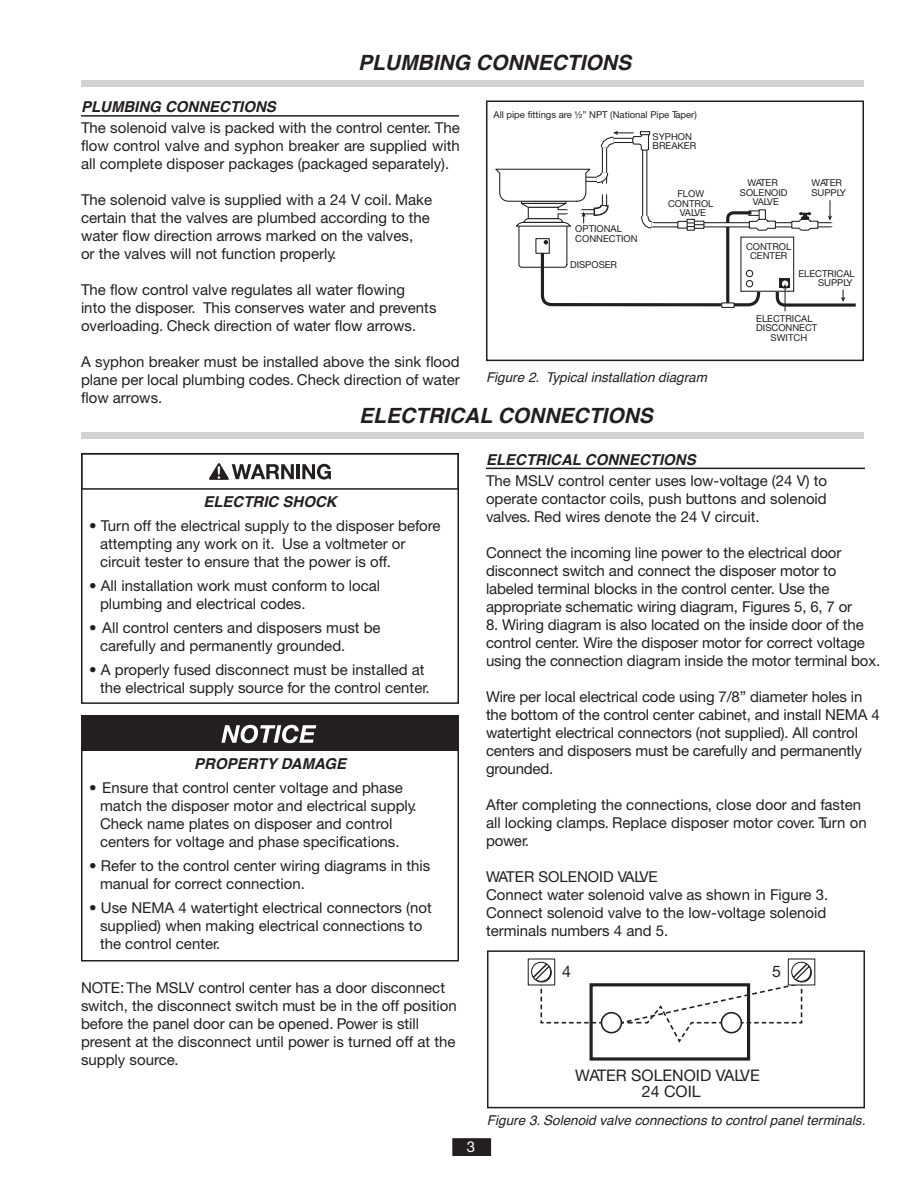
<style>
.page{position:relative;width:918px;height:1188px;background:#fff}
.page>*{position:absolute;margin:0;border:0;box-sizing:border-box;transform-origin:0 0}
.t1{font:italic 700 21px "Helvetica";color:#231f20}
.t2{font:15.9px/15.9px "Helvetica Neue";color:#231f20;text-align:center}
.t3{font:15px/18px "Helvetica Neue";color:#231f20}
.t4{font:italic 700 15px "Helvetica";color:#231f20}
.t5{font:15px "Helvetica Neue";color:#fff}
.t6{font:italic 13.5px "Helvetica";color:#231f20}
.t7{font:9.45px/9.4px "Helvetica Neue";color:#231f20;text-align:center}
</style>
<div class="page">
<div style="left:453px;top:1139px;width:37px;height:16px;background:#231f20"></div>
<div style="left:452px;top:1138px;width:39px;height:18px;border:2px solid #231f20"></div>
<div style="left:81px;top:80px;width:783px;height:6px;background:#d1d2d4"></div>
<svg style="left:495px;top:131px;width:361px;height:180px"></svg>
<div style="left:486px;top:100px;width:378px;height:261px;border:2px solid #231f20"></div>
<hr style="left:81px;top:115px;width:378px;height:2px;background:#231f20">
<div style="left:81px;top:453px;width:378px;height:251px;border:2px solid #231f20"></div>
<div style="left:81px;top:432px;width:783px;height:7px;background:#d1d2d4"></div>
<div style="left:81px;top:716px;width:378px;height:246px;border:2px solid #231f20"></div>
<hr style="left:486px;top:468px;width:379px;height:1px;background:#231f20">
<div style="left:487px;top:950px;width:378px;height:158px;border:2px solid #231f20"></div>
<div style="left:590px;top:983px;width:160px;height:78px;border:3px solid #231f20"></div>
<div style="left:528px;top:958px;width:27px;height:27px;border:1px solid #231f20"></div>
<svg style="left:530px;top:961px;width:283px;height:83px"></svg>
<svg style="left:209px;top:463px;width:85px;height:17px"></svg>
<hr style="left:296px;top:464px;width:4px;height:15px;background:#231f20">
<svg style="left:302px;top:464px;width:29px;height:16px"></svg>
<div style="left:81px;top:453px;width:378px;height:37px;border:2px solid #231f20"></div>
<div style="left:81px;top:716px;width:378px;height:35px;background:#231f20"></div>
<svg style="left:221px;top:725px;width:95px;height:18px"></svg>
<h1 class="t1" style="left:358px;top:46px;width:275px">PLUMBING CONNECTIONS</h1>
<p class="t4" style="left:81px;top:94px;width:196px">PLUMBING CONNECTIONS</p>
<p class="t3" style="left:81px;top:119px;width:380px;text-align:justify">The solenoid valve is packed with the control center. The flow control valve and syphon breaker are supplied with all complete disposer packages (packaged separately).</p>
<p class="t3" style="left:81px;top:191px;width:353px">The solenoid valve is supplied with a 24 V coil. Make certain that the valves are plumbed according to the water flow direction arrows marked on the valves,<br>or the valves will not function properly.</p>
<p class="t3" style="left:81px;top:281px;width:357px">The flow control valve regulates all water flowing<br>into the disposer. This conserves water and prevents overloading. Check direction of water flow arrows.</p>
<p class="t3" style="left:81px;top:353px;width:380px;text-align:justify">A syphon breaker must be installed above the sink flood plane per local plumbing codes. Check direction of water flow arrows.</p>
<p class="t7" style="left:494px;top:109px;width:205px">All pipe fittings are ½” NPT (National Pipe Taper)</p>
<p class="t7" style="left:653px;top:132px;width:45px;text-align:left">SYPHON<br>BREAKER</p>
<p class="t7" style="left:575px;top:224px;width:64px;text-align:left">OPTIONAL<br>CONNECTION</p>
<p class="t7" style="left:570px;top:260px;width:49px">DISPOSER</p>
<p class="t7" style="left:668px;top:189px;width:47px">FLOW<br>CONTROL<br>VALVE</p>
<p class="t7" style="left:740px;top:178px;width:49px">WATER<br>SOLENOID<br>VALVE</p>
<p class="t7" style="left:811px;top:178px;width:36px;text-align:left">WATER<br>SUPPLY</p>
<p class="t7" style="left:746px;top:241px;width:47px">CONTROL<br>CENTER</p>
<p class="t7" style="left:798px;top:268px;width:58px;text-align:right">ELECTRICAL<br>SUPPLY</p>
<p class="t7" style="left:756px;top:314px;width:63px">ELECTRICAL<br>DISCONNECT<br>SWITCH</p>
<p class="t6" style="left:486px;top:367px;width:223px">Figure 2. Typical installation diagram</p>
<h1 class="t1" style="left:359px;top:398px;width:295px">ELECTRICAL CONNECTIONS</h1>
<p class="t4" style="left:203px;top:489px;width:135px">ELECTRIC SHOCK</p>
<p class="t3" style="left:100px;top:516px;width:342px;text-indent:-11px">• Turn off the electrical supply to the disposer before attempting any work on it. Use a voltmeter or circuit tester to ensure that the power is off.</p>
<p class="t3" style="left:100px;top:576px;width:282px;text-indent:-11px">• All installation work must conform to local plumbing and electrical codes.</p>
<p class="t3" style="left:100px;top:618px;width:282px;text-indent:-11px">• All control centers and disposers must be carefully and permanently grounded.</p>
<p class="t3" style="left:100px;top:660px;width:331px;text-indent:-11px">• A properly fused disconnect must be installed at the electrical supply source for the control center.</p>
<p class="t4" style="left:194px;top:752px;width:153px">PROPERTY DAMAGE</p>
<p class="t3" style="left:100px;top:779px;width:318px;text-indent:-11px">• Ensure that control center voltage and phase match the disposer motor and electrical supply.<br>Check name plates on disposer and control centers for voltage and phase specifications.</p>
<p class="t3" style="left:100px;top:857px;width:332px;text-indent:-11px">• Refer to the control center wiring diagrams in this manual for correct connection.</p>
<p class="t3" style="left:100px;top:899px;width:333px;text-indent:-11px">• Use NEMA 4 watertight electrical connectors (not supplied) when making electrical connections to the control center.</p>
<p class="t3" style="left:81px;top:979px;width:377px">NOTE: The MSLV control center has a door disconnect switch, the disconnect switch must be in the off position before the panel door can be opened. Power is still present at the disconnect until power is turned off at the supply source.</p>
<p class="t4" style="left:486px;top:447px;width:211px">ELECTRICAL CONNECTIONS</p>
<p class="t3" style="left:486px;top:471px;width:343px;text-align:justify">The MSLV control center uses low-voltage (24 V) to operate contactor coils, push buttons and solenoid valves. Red wires denote the 24 V circuit.</p>
<p class="t3" style="left:486px;top:543px;width:368px">Connect the incoming line power to the electrical door disconnect switch and connect the disposer motor to labeled terminal blocks in the control center. Use the appropriate schematic wiring diagram, Figures 5, 6, 7 or</p>
<p class="t3" style="left:486px;top:615px;width:396px">8. Wiring diagram is also located on the inside door of the control center. Wire the disposer motor for correct voltage using the connection diagram inside the motor terminal box.</p>
<p class="t3" style="left:486px;top:687px;width:395px">Wire per local electrical code using 7/8” diameter holes in the bottom of the control center cabinet, and install NEMA 4 watertight electrical connectors (not supplied). All control centers and disposers must be carefully and permanently grounded.</p>
<p class="t3" style="left:486px;top:795px;width:382px">After completing the connections, close door and fasten all locking clamps. Replace disposer motor cover. Turn on power.</p>
<p class="t3" style="left:486px;top:867px;width:344px">WATER SOLENOID VALVE<br>Connect water solenoid valve as shown in Figure 3.<br>Connect solenoid valve to the low-voltage solenoid terminals numbers 4 and 5.</p>
<p class="t2" style="left:562px;top:963px;width:10px">4</p>
<p class="t2" style="left:772px;top:963px;width:10px">5</p>
<p class="t5" style="left:467px;top:1138px;width:10px">3</p>
<p class="t2" style="left:575px;top:1067px;width:186px">WATER SOLENOID VALVE<br>24 COIL</p>
<p class="t6" style="left:487px;top:1109px;width:380px">Figure 3. Solenoid valve connections to control panel terminals.</p>
</div>
